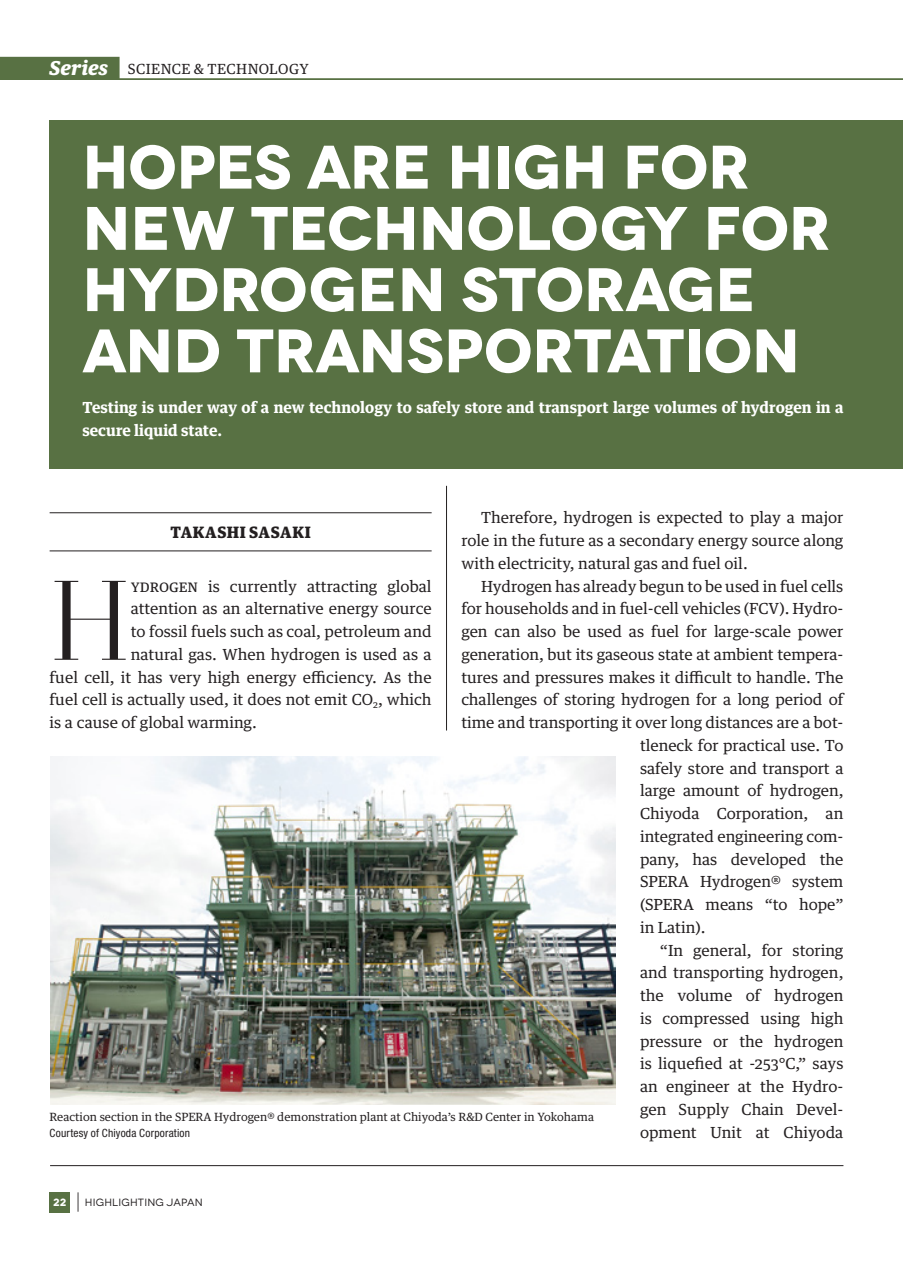
<style>
.page{position:relative;width:903px;height:1275px;background:#fff}
.page>*{position:absolute;margin:0;border:0;box-sizing:border-box;transform-origin:0 0}
.t1{font:300 112.88px "Prumo Display";color:#231f20}
.t2{font:700 61.25px/61.2px "Novecentowide";letter-spacing:-.01em;color:#fff}
.t3{font:300 22.75px "Novecentowide";color:#231f20}
.t4{font:900 15.75px "Guardian Text Egyp";letter-spacing:.03em;color:#231f20}
.t5{font:15.4px/22.8px "Guardian Text Egyp";letter-spacing:-.005em;color:#231f20;text-align:justify}
.t6{font:700 15.4px/22.8px "Guardian Text Egyp";color:#fff}
.t7{font:14px "Guardian Text Egyp";letter-spacing:.03em;color:#231f20}
.t8{font:11.38px "Guardian Text Egyp";color:#231f20}
.t9{font:condensed 11.38px "Helvetica Neue LT Pro";letter-spacing:.015em;color:#231f20}
.t10{font:10.5px "Novecentowide";letter-spacing:.02em;color:#231f20}
.t11{font:700 10.5px "Novecentowide";color:#fff}
.s1{font-weight:900;font-style:italic;font-size:19.25px;color:#fff}
</style>
<div class="page">
<div style="left:50px;top:1192px;width:20px;height:20px;background:#587143"></div>
<svg style="left:0;top:57px;width:903px;height:23px"></svg>
<hr style="left:50px;top:1165px;width:793px;height:1px;background:#231f20">
<hr style="left:446px;top:486px;width:1px;height:244px;background:#231f20">
<img style="left:50px;top:757px;width:565px;height:348px">
<div style="left:50px;top:121px;width:853px;height:348px;background:#587143"></div>
<hr style="left:50px;top:512px;width:382px;height:1px;background:#231f20">
<hr style="left:50px;top:551px;width:382px;height:1px;background:#231f20">
<p class="t7" style="left:50px;top:58px;width:261px"><span class="s1">Series</span> SCIENCE &amp; TECHNOLOGY</p>
<h2 class="t2" style="left:82px;top:137px;width:749px">HOPES ARE HIGH FOR<br>NEW TECHNOLOGY FOR<br>HYDROGEN STORAGE<br>AND TRANSPORTATION</h2>
<p class="t6" style="left:82px;top:394px;width:762px">Testing is under way of a new technology to safely store and transport large volumes of hydrogen in a secure liquid state.</p>
<p class="t5" style="left:461px;top:505px;width:383px;text-indent:20px">Therefore, hydrogen is expected to play a major role in the future as a secondary energy source along with electricity, natural gas and fuel oil.</p>
<p class="t5" style="left:481px;top:573px;width:364px">Hydrogen has already begun to be used in fuel cells</p>
<p class="t5" style="left:461px;top:596px;width:383px">for households and in fuel-cell vehicles (FCV). Hydro-</p>
<p class="t5" style="left:461px;top:619px;width:383px">gen can also be used as fuel for large-scale power</p>
<p class="t5" style="left:461px;top:641px;width:383px">generation, but its gaseous state at ambient tempera-</p>
<p class="t5" style="left:461px;top:664px;width:383px">tures and pressures makes it difficult to handle. The</p>
<p class="t5" style="left:461px;top:687px;width:383px">challenges of storing hydrogen for a long period of</p>
<p class="t5" style="left:461px;top:710px;width:383px">time and transporting it over long distances are a bot-</p>
<p class="t5" style="left:640px;top:732px;width:205px">tleneck for practical use. To</p>
<p class="t5" style="left:640px;top:755px;width:205px">safely store and transport a</p>
<p class="t5" style="left:640px;top:778px;width:205px">large amount of hydrogen,</p>
<p class="t5" style="left:640px;top:801px;width:205px">Chiyoda Corporation, an</p>
<p class="t5" style="left:640px;top:823px;width:205px">integrated engineering com-</p>
<p class="t5" style="left:640px;top:846px;width:205px">pany, has developed the</p>
<p class="t5" style="left:640px;top:869px;width:205px">SPERA Hydrogen® system</p>
<p class="t5" style="left:640px;top:892px;width:205px">(SPERA means “to hope”</p>
<p class="t5" style="left:640px;top:914px;width:67px">in Latin).</p>
<p class="t5" style="left:660px;top:937px;width:185px">“In general, for storing</p>
<p class="t5" style="left:640px;top:960px;width:205px">and transporting hydrogen,</p>
<p class="t5" style="left:640px;top:983px;width:205px">the volume of hydrogen</p>
<p class="t5" style="left:640px;top:1005px;width:205px">is compressed using high</p>
<p class="t5" style="left:640px;top:1028px;width:205px">pressure or the hydrogen</p>
<p class="t5" style="left:640px;top:1051px;width:205px">is liquefied at -253°C,” says</p>
<p class="t5" style="left:640px;top:1074px;width:205px">an engineer at the Hydro-</p>
<p class="t5" style="left:640px;top:1096px;width:205px">gen Supply Chain Devel-</p>
<p class="t5" style="left:640px;top:1119px;width:205px">opment Unit at Chiyoda</p>
<p class="t4" style="left:171px;top:519px;width:142px">TAKASHI SASAKI</p>
<h1 class="t1" style="left:50px;top:555px;width:83px">H</h1>
<p class="t5" style="left:131px;top:573px;width:302px">ydrogen is currently attracting global</p>
<p class="t5" style="left:131px;top:596px;width:302px">attention as an alternative energy source</p>
<p class="t5" style="left:131px;top:619px;width:302px">to fossil fuels such as coal, petroleum and</p>
<p class="t5" style="left:131px;top:641px;width:302px">natural gas. When hydrogen is used as a</p>
<p class="t5" style="left:50px;top:664px;width:383px">fuel cell, it has very high energy efficiency. As the</p>
<p class="t5" style="left:50px;top:687px;width:383px">fuel cell is actually used, it does not emit CO<sub>2</sub>, which</p>
<p class="t5" style="left:50px;top:710px;width:209px">is a cause of global warming.</p>
<p class="t8" style="left:50px;top:1108px;width:546px">Reaction section in the SPERA Hydrogen® demonstration plant at Chiyoda’s R&amp;D Center in Yokohama</p>
<p class="t9" style="left:50px;top:1126px;width:142px">Courtesy of Chiyoda Corporation</p>
<h3 class="t3" style="left:76px;top:1189px;width:7px">|</h3>
<p class="t11" style="left:53px;top:1196px;width:14px">22</p>
<p class="t10" style="left:85px;top:1196px;width:119px">HIGHLIGHTING JAPAN</p>
</div>
